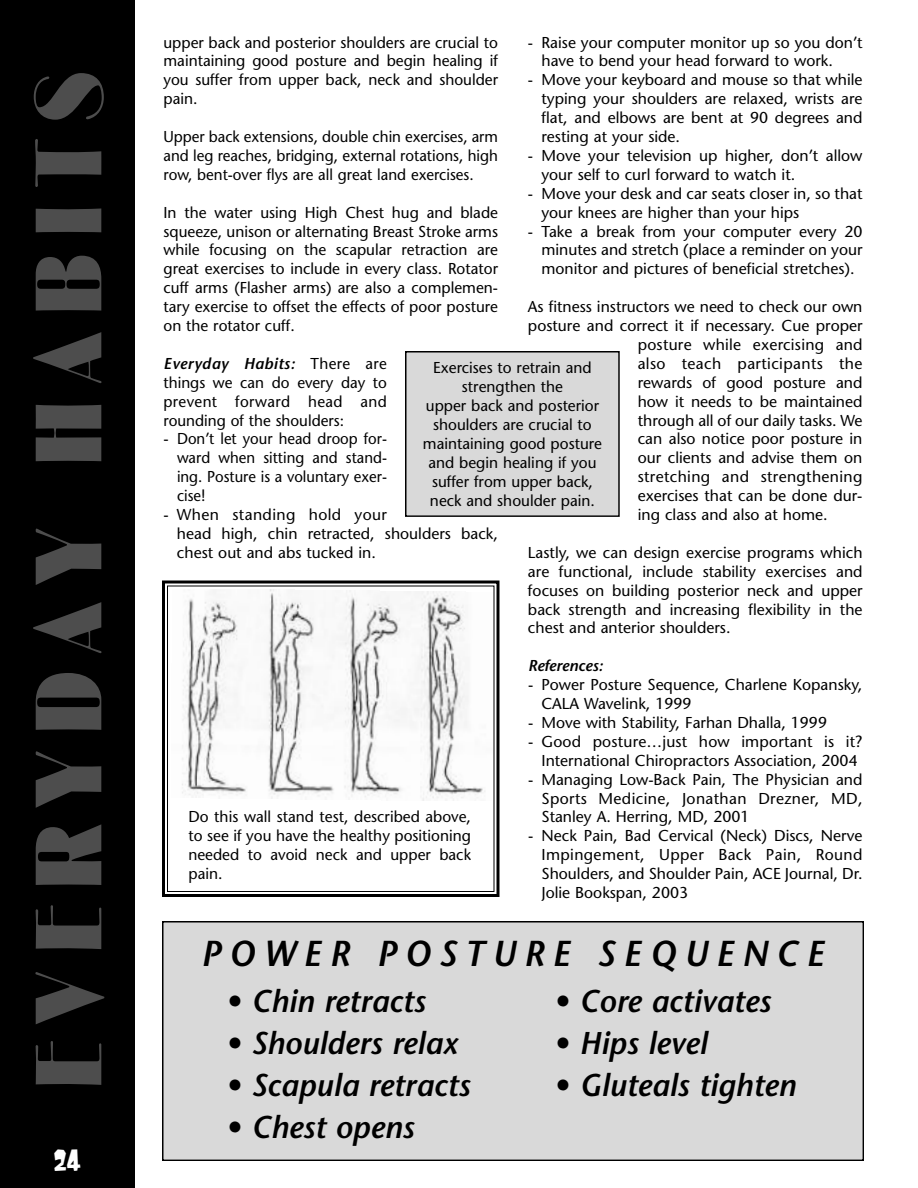
<style>
.page{position:relative;width:918px;height:1188px;background:#fff}
.page>*{position:absolute;margin:0;border:0;box-sizing:border-box;transform-origin:0 0}
.t1{font:89.25px "Cg Broadway";letter-spacing:.185em;color:#4d4d4d}
.t2{font:italic 600 36px "Stone Sans";letter-spacing:.23em;color:#000}
.t3{font:italic 600 31.5px "Stone Sans";color:#000}
.t4{font:27px "Kerouac";color:#fff}
.t5{font:15.75px/18.9px "Stone Sans";color:#000;text-align:justify}
.t6{font:15.75px/18.9px "Stone Sans";color:#000;text-align:justify;scale:.96 1}
.t7{font:15.75px "Stone Sans";letter-spacing:.02em;color:#000}
.t8{font:15.75px "Stone Sans";letter-spacing:.025em;color:#000}
.t9{font:italic 600 15.75px "Stone Sans";color:#000}
.s1{font-weight:600;font-style:italic}
</style>
<div class="page">
<div style="left:0;top:0;width:135px;height:1188px;background:#000"></div>
<img style="left:182px;top:589px;width:303px;height:212px">
<div style="left:162px;top:580px;width:338px;height:317px;border:3px solid #000"></div>
<div style="left:167px;top:586px;width:327px;height:306px;border:1px solid #000"></div>
<div style="left:406px;top:352px;width:212px;height:163px;background:#d9d9d9"></div>
<div style="left:405px;top:351px;width:215px;height:166px;border:2px solid #000"></div>
<div style="left:164px;top:922px;width:698px;height:238px;background:#d9d9d9"></div>
<div style="left:162px;top:921px;width:702px;height:240px;border:2px solid #000"></div>
<h1 class="t1" style="left:18px;top:1091px;width:1022px;rotate:-90deg">EVERYDAY HABITS</h1>
<h3 class="t4" style="left:54px;top:1145px;width:29px">24</h3>
<p class="t5" style="left:541px;top:34px;width:323px;text-indent:-13px">- Raise your computer monitor up so you don’t have to bend your head forward to work.</p>
<p class="t5" style="left:541px;top:72px;width:323px;text-indent:-13px">- Move your keyboard and mouse so that while typing your shoulders are relaxed, wrists are flat, and elbows are bent at 90 degrees and resting at your side.</p>
<p class="t5" style="left:541px;top:148px;width:323px;text-indent:-13px">- Move your television up higher, don’t allow your self to curl forward to watch it.</p>
<p class="t5" style="left:541px;top:186px;width:323px;text-indent:-13px">- Move your desk and car seats closer in, so that your knees are higher than your hips</p>
<p class="t5" style="left:541px;top:223px;width:323px;text-indent:-13px">- Take a break from your computer every 20 minutes and stretch (place a reminder on your monitor and pictures of beneficial stretches).</p>
<p class="t5" style="left:528px;top:299px;width:336px">As fitness instructors we need to check our own</p>
<p class="t5" style="left:528px;top:318px;width:336px">posture and correct it if necessary. Cue proper</p>
<p class="t5" style="left:638px;top:337px;width:226px">posture while exercising and</p>
<p class="t8" style="left:638px;top:357px;width:226px">also teach participants the</p>
<p class="t5" style="left:638px;top:375px;width:226px">rewards of good posture and</p>
<p class="t5" style="left:638px;top:393px;width:226px">how it needs to be maintained</p>
<p class="t5" style="left:638px;top:412px;width:226px">through all of our daily tasks. We</p>
<p class="t5" style="left:638px;top:431px;width:226px">can also notice poor posture in</p>
<p class="t5" style="left:638px;top:450px;width:226px">our clients and advise them on</p>
<p class="t7" style="left:638px;top:471px;width:226px">stretching and strengthening</p>
<p class="t5" style="left:638px;top:488px;width:226px">exercises that can be done dur-</p>
<p class="t5" style="left:638px;top:507px;width:192px">ing class and also at home.</p>
<p class="t5" style="left:528px;top:545px;width:336px">Lastly, we can design exercise programs which are functional, include stability exercises and focuses on building posterior neck and upper back strength and increasing flexibility in the chest and anterior shoulders.</p>
<p class="t9" style="left:528px;top:660px;width:76px">References:</p>
<p class="t5" style="left:541px;top:677px;width:323px;text-indent:-13px">- Power Posture Sequence, Charlene Kopansky,<br>CALA Wavelink, 1999</p>
<p class="t5" style="left:528px;top:715px;width:301px">- Move with Stability, Farhan Dhalla, 1999</p>
<p class="t5" style="left:528px;top:734px;width:336px;text-align:center">- Good posture…just how important is it?<br>International Chiropractors Association, 2004</p>
<p class="t5" style="left:541px;top:771px;width:323px;text-indent:-13px">- Managing Low-Back Pain, The Physician and Sports Medicine, Jonathan Drezner, MD, Stanley A. Herring, MD, 2001</p>
<p class="t5" style="left:541px;top:828px;width:323px;text-indent:-13px">- Neck Pain, Bad Cervical (Neck) Discs, Nerve Impingement, Upper Back Pain, Round Shoulders, and Shoulder Pain, ACE Journal, Dr.<br>Jolie Bookspan, 2003</p>
<p class="t5" style="left:164px;top:34px;width:336px">upper back and posterior shoulders are crucial to maintaining good posture and begin healing if you suffer from upper back, neck and shoulder pain.</p>
<p class="t6" style="left:164px;top:129px;width:350px">Upper back extensions, double chin exercises, arm and leg reaches, bridging, external rotations, high row, bent-over flys are all great land exercises.</p>
<p class="t5" style="left:164px;top:204px;width:336px">In the water using High Chest hug and blade squeeze, unison or alternating Breast Stroke arms while focusing on the scapular retraction are great exercises to include in every class. Rotator cuff arms (Flasher arms) are also a complemen&shy;tary exercise to offset the effects of poor posture on the rotator cuff.</p>
<p class="t5" style="left:163px;top:356px;width:225px"><span class="s1">Everyday Habits:</span> There are things we can do every day to prevent forward head and rounding of the shoulders:</p>
<p class="t5" style="left:177px;top:431px;width:212px;text-indent:-14px">- Don’t let your head droop for&shy;ward when sitting and stand&shy;ing. Posture is a voluntary exer&shy;cise!</p>
<p class="t5" style="left:177px;top:507px;width:323px;text-align:left;text-indent:-13px">- When standing hold your<br>head high, chin retracted, shoulders back, chest out and abs tucked in.</p>
<p class="t5" style="left:423px;top:360px;width:181px;text-align:center">Exercises to retrain and strengthen the<br>upper back and posterior shoulders are crucial to maintaining good posture and begin healing if you suffer from upper back, neck and shoulder pain.</p>
<p class="t5" style="left:188px;top:809px;width:284px">Do this wall stand test, described above, to see if you have the healthy positioning needed to avoid neck and upper back pain.</p>
<h2 class="t2" style="left:201px;top:939px;width:625px">POWER POSTURE SEQUENCE</h2>
<h3 class="t3" style="left:226px;top:989px;width:200px">• Chin retracts</h3>
<h3 class="t3" style="left:226px;top:1031px;width:233px">• Shoulders relax</h3>
<h3 class="t3" style="left:226px;top:1073px;width:245px">• Scapula retracts</h3>
<h3 class="t3" style="left:226px;top:1115px;width:189px">• Chest opens</h3>
<h3 class="t3" style="left:555px;top:989px;width:218px">• Core activates</h3>
<h3 class="t3" style="left:555px;top:1031px;width:154px">• Hips level</h3>
<h3 class="t3" style="left:555px;top:1073px;width:243px">• Gluteals tighten</h3>
</div>
